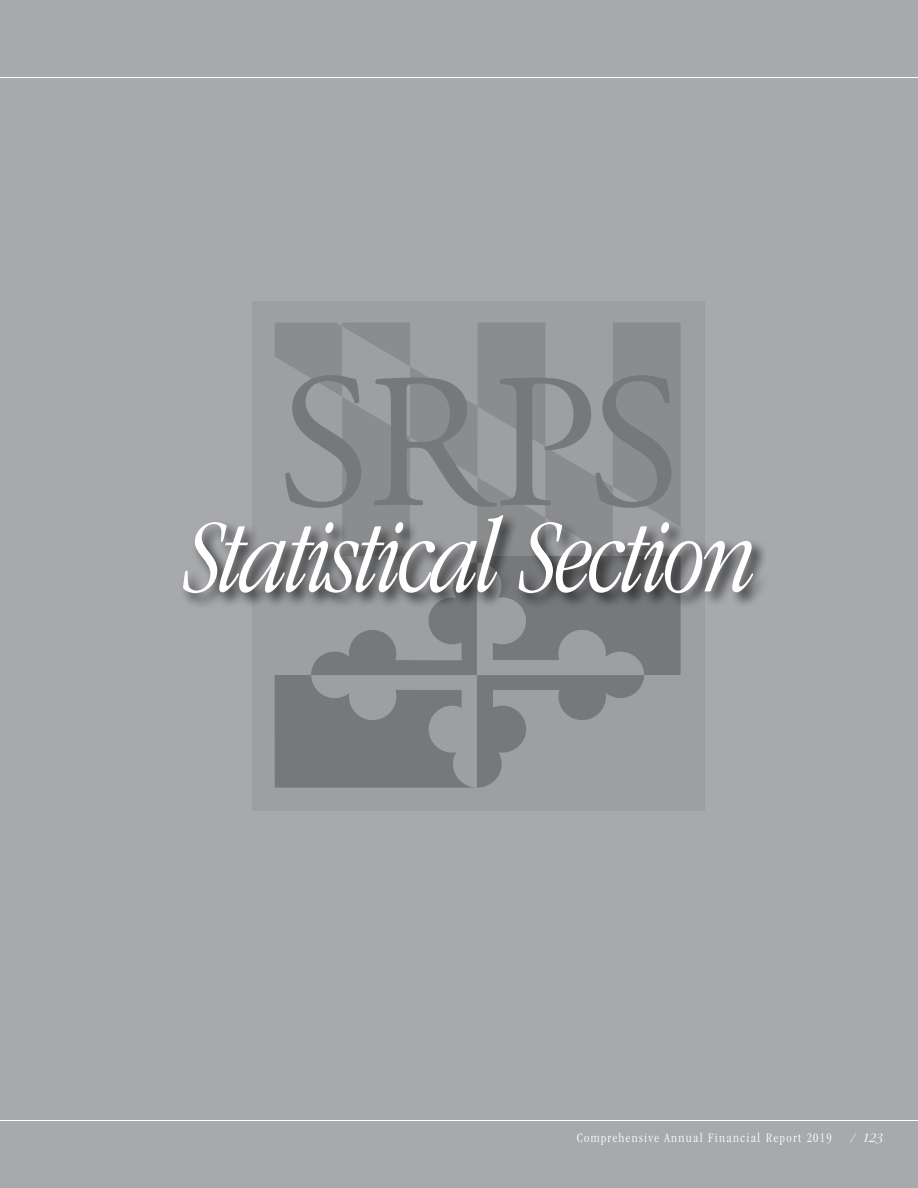
<style>
.page{position:relative;width:918px;height:1188px;background:#a7a9ac}
.page>*{position:absolute;margin:0;border:0;box-sizing:border-box;transform-origin:0 0}
.t1{font:italic 300 condensed 108px "Garamond";letter-spacing:-.025em;color:#fff}
.t2{font:300 condensed 13.5px "Garamond";letter-spacing:.1em;color:#fff}
.t3{font:italic 300 13.5px "Garamond";color:#fff;scale:.95 1}
</style>
<div class="page">
<hr style="left:0;top:77px;width:918px;height:1px;background:#fff">
<hr style="left:0;top:1120px;width:918px;height:1px;background:#fff">
<div style="left:252px;top:301px;width:453px;height:510px;background:#9d9fa2"></div>
<svg style="left:275px;top:322px;width:406px;height:466px"></svg>
<div style="left:180px;top:512px;width:589px;height:97px;background:#000;opacity:.75"></div>
<p class="t1" style="left:187px;top:500px;width:573px">Statistical Section</p>
<p class="t2" style="left:577px;top:1131px;width:257px">Comprehensive Annual Financial Report 2019</p>
<p class="t3" style="left:851px;top:1131px;width:35px">/ 123</p>
</div>
